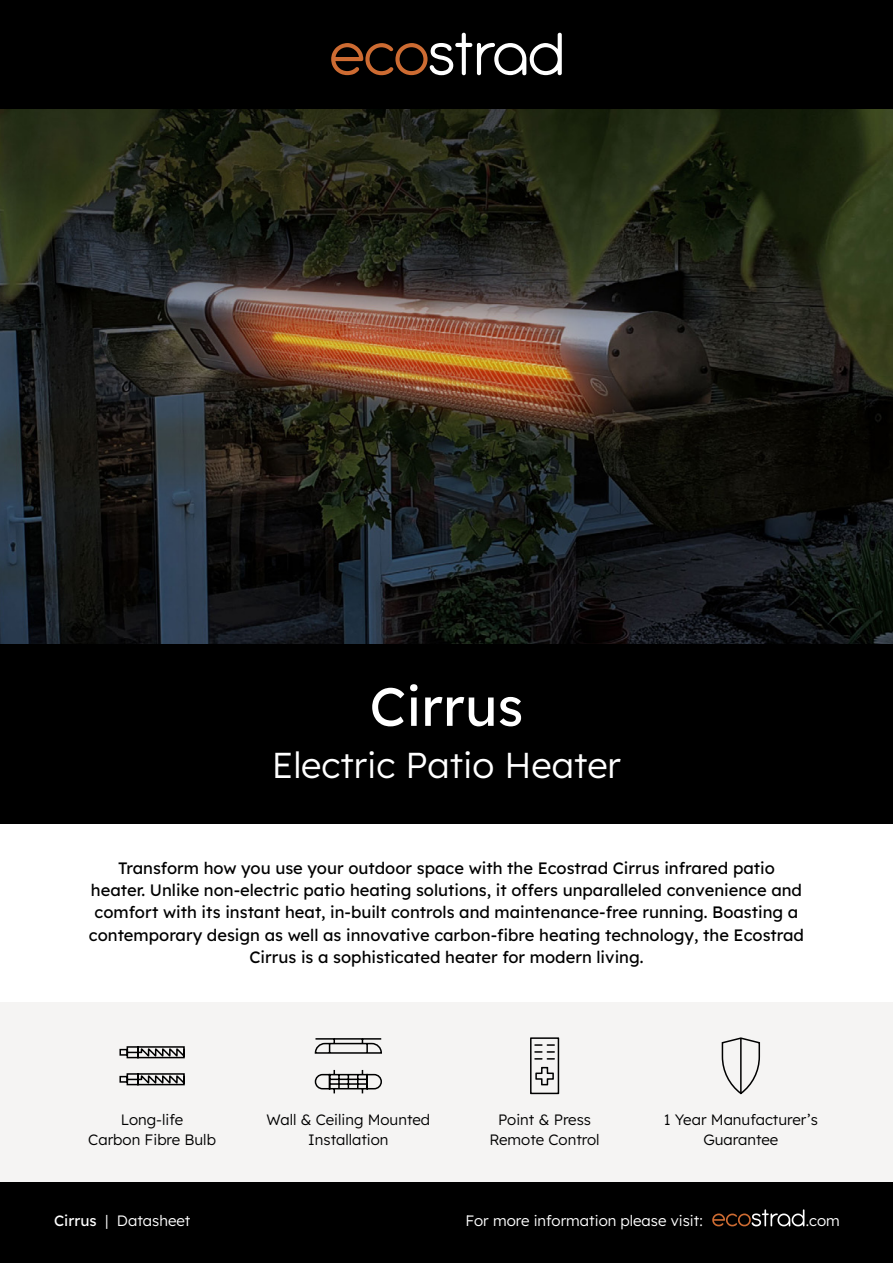
<style>
.page{position:relative;width:893px;height:1263px;background:#fff}
.page>*{position:absolute;margin:0;border:0;box-sizing:border-box;transform-origin:0 0}
.t1{font:54px "Lexend";color:#fff}
.t2{font:300 36px "Lexend";color:#fff}
.t3{font:16.5px/22.2px "Lexend";color:#000;text-align:center}
.t4{font:300 15px/20.2px "Lexend";color:#000;text-align:center}
.t5{font:300 15px "Lexend";color:#fff}
.s1{font-weight:400}
</style>
<div class="page">
<div style="left:0;top:1182px;width:893px;height:81px;background:#000"></div>
<svg style="left:712px;top:1209px;width:92px;height:17px"></svg>
<img style="left:0;top:108px;width:893px;height:537px">
<div style="left:0;top:645px;width:893px;height:179px;background:#000"></div>
<div style="left:0;top:0;width:893px;height:108px;background:#000"></div>
<div style="left:0;top:1003px;width:893px;height:179px;background:#f5f4f3"></div>
<svg style="left:331px;top:33px;width:231px;height:42px"></svg>
<svg style="left:314px;top:1038px;width:68px;height:56px"></svg>
<svg style="left:721px;top:1037px;width:40px;height:58px"></svg>
<svg style="left:530px;top:1037px;width:30px;height:58px"></svg>
<svg style="left:119px;top:1046px;width:66px;height:40px"></svg>
<h1 class="t1" style="left:370px;top:667px;width:155px">Cirrus</h1>
<h2 class="t2" style="left:272px;top:739px;width:351px">Electric Patio Heater</h2>
<p class="t3" style="left:89px;top:856px;width:717px">Transform how you use your outdoor space with the Ecostrad Cirrus infrared patio heater. Unlike non-electric patio heating solutions, it offers unparalleled convenience and comfort with its instant heat, in-built controls and maintenance-free running. Boasting a contemporary design as well as innovative carbon-fibre heating technology, the Ecostrad Cirrus is a sophisticated heater for modern living.</p>
<p class="t4" style="left:88px;top:1108px;width:129px">Long-life<br>Carbon Fibre Bulb</p>
<p class="t4" style="left:266px;top:1108px;width:165px">Wall &amp; Ceiling Mounted<br>Installation</p>
<p class="t4" style="left:490px;top:1108px;width:112px">Point &amp; Press<br>Remote Control</p>
<p class="t4" style="left:664px;top:1108px;width:156px">1 Year Manufacturer’s<br>Guarantee</p>
<p class="t5" style="left:54px;top:1210px;width:138px"><span class="s1">Cirrus</span> | Datasheet</p>
<p class="t5" style="left:465px;top:1210px;width:239px">For more information please visit:</p>
<p class="t5" style="left:806px;top:1210px;width:36px">.com</p>
</div>
